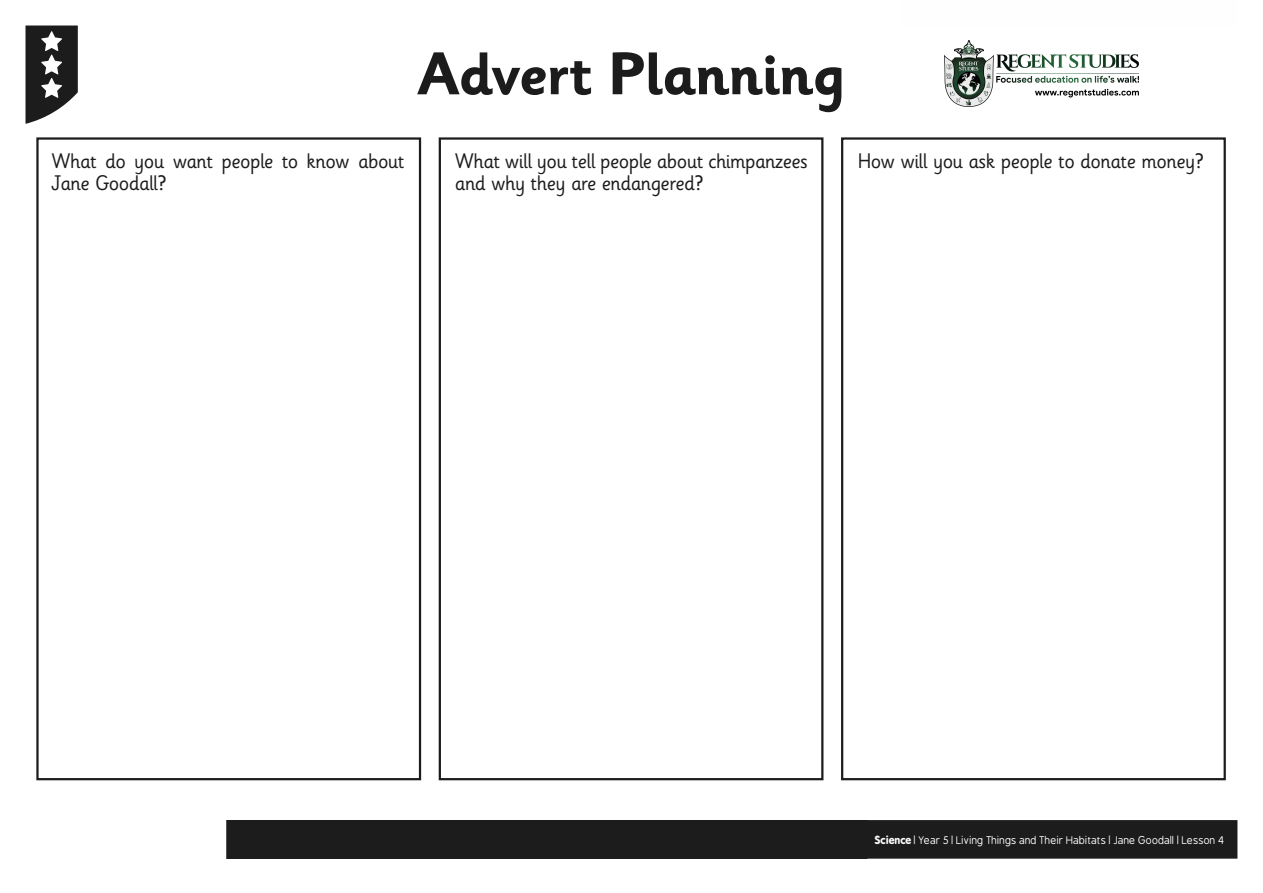
<style>
.page{position:relative;width:1263px;height:893px;background:#fff}
.page>*{position:absolute;margin:0;border:0;box-sizing:border-box;transform-origin:0 0}
.t1{font:700 60px "Sassoon Infant Rg";letter-spacing:-.02em;color:#1c1c1c}
.t2{font:21px/22.5px "Sassoon Infant Rg";letter-spacing:-.025em;color:#1c1c1c}
.Footer_Text{font:10.5px "B Preplay";color:#fff}
.s1{font-weight:700}
</style>
<div class="page">
<svg style="left:26px;top:26px;width:52px;height:98px"></svg>
<div style="left:226px;top:820px;width:641px;height:39px;background:#1c1c1c"></div>
<div style="left:867px;top:820px;width:370px;height:39px;background:#1c1c1c"></div>
<div style="left:36px;top:137px;width:385px;height:643px;border:2px solid #1c1c1c"></div>
<div style="left:439px;top:137px;width:384px;height:643px;border:2px solid #1c1c1c"></div>
<div style="left:841px;top:137px;width:385px;height:643px;border:2px solid #1c1c1c"></div>
<img style="left:944px;top:40px;width:195px;height:66px">
<p class="t1" style="left:417px;top:40px;width:430px">Advert Planning</p>
<p class="t2" style="left:52px;top:150px;width:354px">What do you want people to know about<br>Jane Goodall?</p>
<p class="t2" style="left:455px;top:150px;width:354px">What will you tell people about chimpanzees and why they are endangered?</p>
<p class="t2" style="left:858px;top:150px;width:348px">How will you ask people to donate money?</p>
<p class="Footer_Text" style="left:875px;top:835px;width:351px"><span class="s1">Science</span> | Year 5 | Living Things and Their Habitats | Jane Goodall | Lesson 4</p>
</div>
